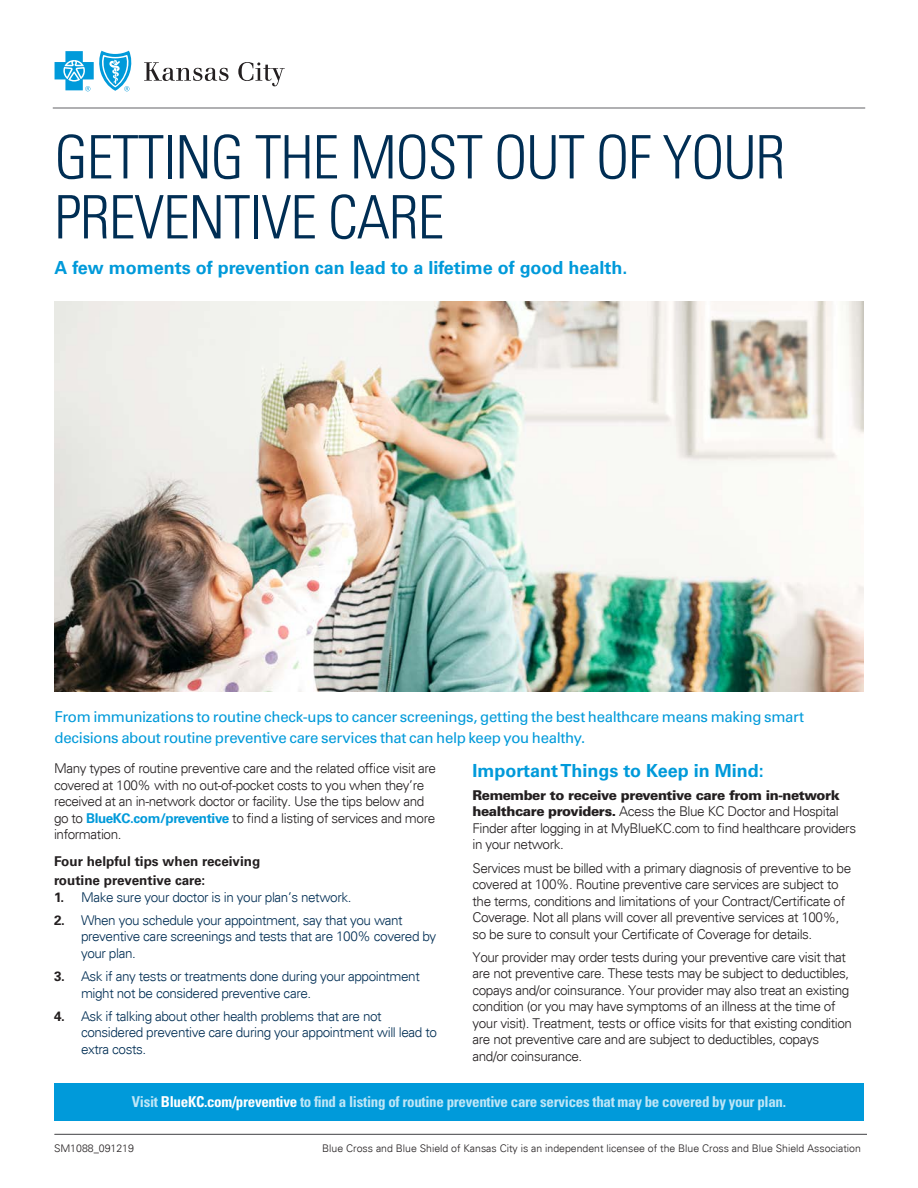
<style>
.page{position:relative;width:918px;height:1188px;background:#fff}
.page>*{position:absolute;margin:0;border:0;box-sizing:border-box;transform-origin:0 0}
.MG_H1{font:300 condensed 60px/60px "Univers LT Std";letter-spacing:-.02em;color:#002e54}
.MG_S2{font:700 18px "Univers LT Std";color:#009ada}
.MG_Intro_Paragraph{font:15px/21px "Univers LT Std";letter-spacing:-.02em;color:#009ada}
.MG_CAllout_Light_Blu{font:700 condensed 15px "Univers LT Std";letter-spacing:-.02em;color:#bee6f7}
.MG_Body{font:300 13.5px/16.5px "Univers";letter-spacing:-.03em;color:#231f20}
.t1{font:300 13.5px/16.5px "Univers";letter-spacing:-.03em;color:#002e54}
.MG_S3{font:700 13.5px/19.5px "Univers LT Std";color:#231f20}
.MG_Disclaimer{font:300 10.5px "Univers";color:#231f20}
.s1{font-family:"Univers LT Std";font-weight:700;color:#009ada}
.s2{font-family:"Univers LT Std";font-weight:700;color:#231f20}
.s3{font-family:"Univers LT Std";font-weight:900}
.s4{color:#fff}
</style>
<div class="page">
<svg style="left:144px;top:62px;width:85px;height:19px"></svg>
<svg style="left:238px;top:62px;width:47px;height:24px"></svg>
<svg style="left:55px;top:51px;width:77px;height:40px"></svg>
<hr style="left:53px;top:108px;width:812px;height:1px;background:#636366">
<hr style="left:55px;top:1134px;width:812px;height:1px;background:#636366">
<div style="left:54px;top:1083px;width:810px;height:37px;background:#009ada"></div>
<img style="left:54px;top:301px;width:810px;height:391px">
<p class="MG_H1" style="left:55px;top:127px;width:732px">GETTING THE MOST OUT OF YOUR<br>PREVENTIVE CARE</p>
<p class="MG_S2" style="left:55px;top:257px;width:575px">A few moments of prevention can lead to a lifetime of good health.</p>
<p class="MG_Intro_Paragraph" style="left:55px;top:706px;width:751px">From immunizations to routine check-ups to cancer screenings, getting the best healthcare means making smart decisions about routine preventive care services that can help keep you healthy.</p>
<p class="MG_Body" style="left:54px;top:760px;width:384px">Many types of routine preventive care and the related office visit are covered at 100% with no out-of-pocket costs to you when they’re received at an in-network doctor or facility. Use the tips below and go to <span class="s1">BlueKC.com/preventive</span> to find a listing of services and more information.</p>
<p class="MG_S3" style="left:54px;top:851px;width:208px">Four helpful tips when receiving routine preventive care:</p>
<p class="t1" style="left:54px;top:889px;width:299px"><span class="s2">1.</span> Make sure your doctor is in your plan’s network.</p>
<p class="t1" style="left:81px;top:912px;width:357px;text-indent:-27px"><span class="s2">2.</span> When you schedule your appointment, say that you want preventive care screenings and tests that are 100% covered by your plan.</p>
<p class="t1" style="left:81px;top:968px;width:340px;text-indent:-27px"><span class="s2">3.</span> Ask if any tests or treatments done during your appointment might not be considered preventive care.</p>
<p class="t1" style="left:81px;top:1008px;width:358px;text-indent:-27px"><span class="s2">4.</span> Ask if talking about other health problems that are not considered preventive care during your appointment will lead to extra costs.</p>
<p class="MG_S2" style="left:472px;top:760px;width:293px">Important Things to Keep in Mind:</p>
<p class="MG_Body" style="left:472px;top:787px;width:385px"><span class="s3">Remember to receive preventive care from in-network healthcare providers.</span> Acess the Blue KC Doctor and Hospital Finder after logging in at MyBlueKC.com to find healthcare providers in your network.</p>
<p class="MG_Body" style="left:472px;top:860px;width:380px">Services must be billed with a primary diagnosis of preventive to be covered at 100%. Routine preventive care services are subject to the terms, conditions and limitations of your Contract/Certificate of Coverage. Not all plans will cover all preventive services at 100%, so be sure to consult your Certificate of Coverage for details.</p>
<p class="MG_Body" style="left:472px;top:949px;width:381px">Your provider may order tests during your preventive care visit that are not preventive care. These tests may be subject to deductibles, copays and/or coinsurance. Your provider may also treat an existing condition (or you may have symptoms of an illness at the time of your visit). Treatment, tests or office visits for that existing condition are not preventive care and are subject to deductibles, copays and/or coinsurance.</p>
<p class="MG_CAllout_Light_Blu" style="left:132px;top:1092px;width:656px">Visit <span class="s4">BlueKC.com/preventive</span> to find a listing of routine preventive care services that may be covered by your plan.</p>
<p class="MG_Disclaimer" style="left:54px;top:1142px;width:81px">SM1088_091219</p>
<p class="MG_Disclaimer" style="left:322px;top:1142px;width:540px">Blue Cross and Blue Shield of Kansas City is an independent licensee of the Blue Cross and Blue Shield Association</p>
</div>
